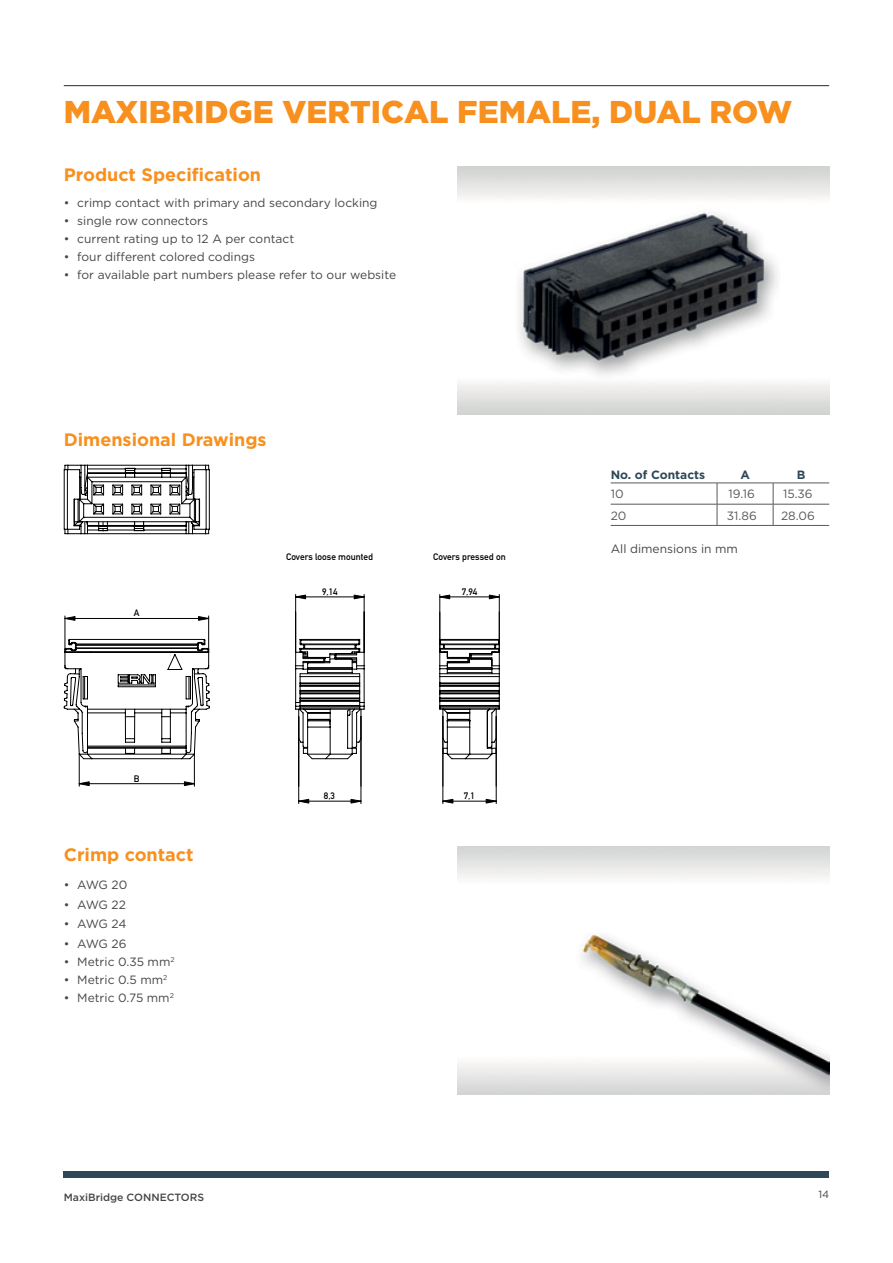
<style>
.page{position:relative;width:893px;height:1263px;background:#fff}
.page>*{position:absolute;margin:0;border:0;box-sizing:border-box;transform-origin:0 0}
.B_Body_Headline_2_Light_Teal{font:900 31.5px "Gotham";color:#f7901e}
.B_Body_Copy_Subhead{font:700 18px "Gotham";color:#f7901e}
.B_Body_Bullet{font:12px "Gotham";color:#464547}
.OI_Body_Left{font:12px "Gotham";color:#58595b}
.B_Body_Copy{font:12px "Gotham";color:#464547}
.OI_Head_Left{font:700 12px "Gotham";color:#2e4857}
.t1{font:500 10.5px "Gotham";color:#464547}
.t2{font:10.5px "Gotham";color:#464547}
.t3{font:9.3px "DIN Mittelschrift LT";color:#000}
</style>
<div class="page">
<div style="left:64px;top:1172px;width:765px;height:6px;background:#2e4857"></div>
<hr style="left:64px;top:85px;width:765px;height:1px;background:#2e4857">
<img style="left:457px;top:166px;width:372px;height:248px">
<svg style="left:64px;top:674px;width:39px;height:86px"></svg>
<svg style="left:64px;top:464px;width:145px;height:5px"></svg>
<svg style="left:64px;top:469px;width:146px;height:205px"></svg>
<hr style="left:361px;top:717px;width:1px;height:87px;background:#000">
<hr style="left:298px;top:717px;width:1px;height:87px;background:#000">
<hr style="left:499px;top:594px;width:1px;height:58px;background:#000">
<hr style="left:443px;top:717px;width:1px;height:87px;background:#000">
<hr style="left:496px;top:717px;width:1px;height:87px;background:#000">
<svg style="left:103px;top:522px;width:394px;height:281px"></svg>
<hr style="left:208px;top:616px;width:1px;height:36px;background:#000">
<hr style="left:65px;top:616px;width:1px;height:36px;background:#000">
<hr style="left:65px;top:618px;width:144px;height:1px;background:#000">
<hr style="left:79px;top:754px;width:1px;height:32px;background:#000">
<hr style="left:194px;top:754px;width:1px;height:32px;background:#000">
<hr style="left:79px;top:783px;width:115px;height:1px;background:#000">
<svg style="left:198px;top:616px;width:11px;height:5px"></svg>
<svg style="left:65px;top:616px;width:10px;height:5px"></svg>
<svg style="left:79px;top:781px;width:10px;height:5px"></svg>
<svg style="left:184px;top:781px;width:11px;height:5px"></svg>
<hr style="left:611px;top:483px;width:106px;height:1px;background:#58595b">
<hr style="left:717px;top:483px;width:56px;height:1px;background:#58595b">
<hr style="left:773px;top:483px;width:56px;height:1px;background:#58595b">
<svg style="left:717px;top:483px;width:1px;height:42px"></svg>
<svg style="left:773px;top:483px;width:1px;height:42px"></svg>
<hr style="left:611px;top:504px;width:106px;height:1px;background:#58595b">
<hr style="left:717px;top:504px;width:56px;height:1px;background:#58595b">
<hr style="left:773px;top:504px;width:56px;height:1px;background:#58595b">
<hr style="left:611px;top:525px;width:106px;height:1px;background:#58595b">
<hr style="left:717px;top:525px;width:56px;height:1px;background:#58595b">
<hr style="left:773px;top:525px;width:56px;height:1px;background:#58595b">
<img style="left:457px;top:847px;width:372px;height:248px">
<p class="B_Body_Headline_2_Light_Teal" style="left:64px;top:90px;width:730px">MAXIBRIDGE VERTICAL FEMALE, DUAL ROW</p>
<p class="B_Body_Copy_Subhead" style="left:64px;top:163px;width:199px">Product Specification</p>
<p class="B_Body_Bullet" style="left:64px;top:195px;width:315px">• crimp contact with primary and secondary locking</p>
<p class="B_Body_Bullet" style="left:64px;top:213px;width:146px">• single row connectors</p>
<p class="B_Body_Bullet" style="left:64px;top:231px;width:232px">• current rating up to 12 A per contact</p>
<p class="B_Body_Bullet" style="left:64px;top:249px;width:193px">• four different colored codings</p>
<p class="B_Body_Bullet" style="left:64px;top:267px;width:334px">• for available part numbers please refer to our website</p>
<p class="B_Body_Copy_Subhead" style="left:64px;top:428px;width:204px">Dimensional Drawings</p>
<p class="t3" style="left:134px;top:608px;width:7px">A</p>
<p class="t3" style="left:286px;top:552px;width:88px">Covers loose mounted</p>
<p class="t3" style="left:433px;top:552px;width:74px">Covers pressed on</p>
<p class="t3" style="left:322px;top:586px;width:17px">9,14</p>
<p class="t3" style="left:462px;top:586px;width:17px">7,94</p>
<p class="t3" style="left:134px;top:773px;width:7px">B</p>
<p class="B_Body_Copy_Subhead" style="left:64px;top:843px;width:131px">Crimp contact</p>
<p class="B_Body_Bullet" style="left:64px;top:877px;width:65px">• AWG 20</p>
<p class="B_Body_Bullet" style="left:64px;top:897px;width:64px">• AWG 22</p>
<p class="B_Body_Bullet" style="left:64px;top:916px;width:64px">• AWG 24</p>
<p class="B_Body_Bullet" style="left:64px;top:936px;width:64px">• AWG 26</p>
<p class="B_Body_Bullet" style="left:64px;top:954px;width:112px">• Metric 0.35 mm<sup>2</sup></p>
<p class="B_Body_Bullet" style="left:64px;top:972px;width:105px">• Metric 0.5 mm<sup>2</sup></p>
<p class="B_Body_Bullet" style="left:64px;top:990px;width:112px">• Metric 0.75 mm<sup>2</sup></p>
<p class="t3" style="left:324px;top:790px;width:13px">8,3</p>
<p class="t3" style="left:464px;top:790px;width:13px">7,1</p>
<p class="OI_Head_Left" style="left:611px;top:466px;width:96px">No. of Contacts</p>
<p class="OI_Head_Left" style="left:740px;top:466px;width:11px">A</p>
<p class="OI_Head_Left" style="left:797px;top:466px;width:10px">B</p>
<p class="OI_Body_Left" style="left:611px;top:486px;width:14px">10</p>
<p class="OI_Body_Left" style="left:729px;top:486px;width:28px">19.16</p>
<p class="OI_Body_Left" style="left:783px;top:486px;width:31px">15.36</p>
<p class="OI_Body_Left" style="left:611px;top:508px;width:17px">20</p>
<p class="OI_Body_Left" style="left:727px;top:508px;width:31px">31.86</p>
<p class="OI_Body_Left" style="left:781px;top:508px;width:35px">28.06</p>
<p class="B_Body_Copy" style="left:611px;top:541px;width:129px">All dimensions in mm</p>
<p class="t1" style="left:64px;top:1190px;width:142px">MaxiBridge CONNECTORS</p>
<p class="t2" style="left:819px;top:1187px;width:12px">14</p>
</div>
